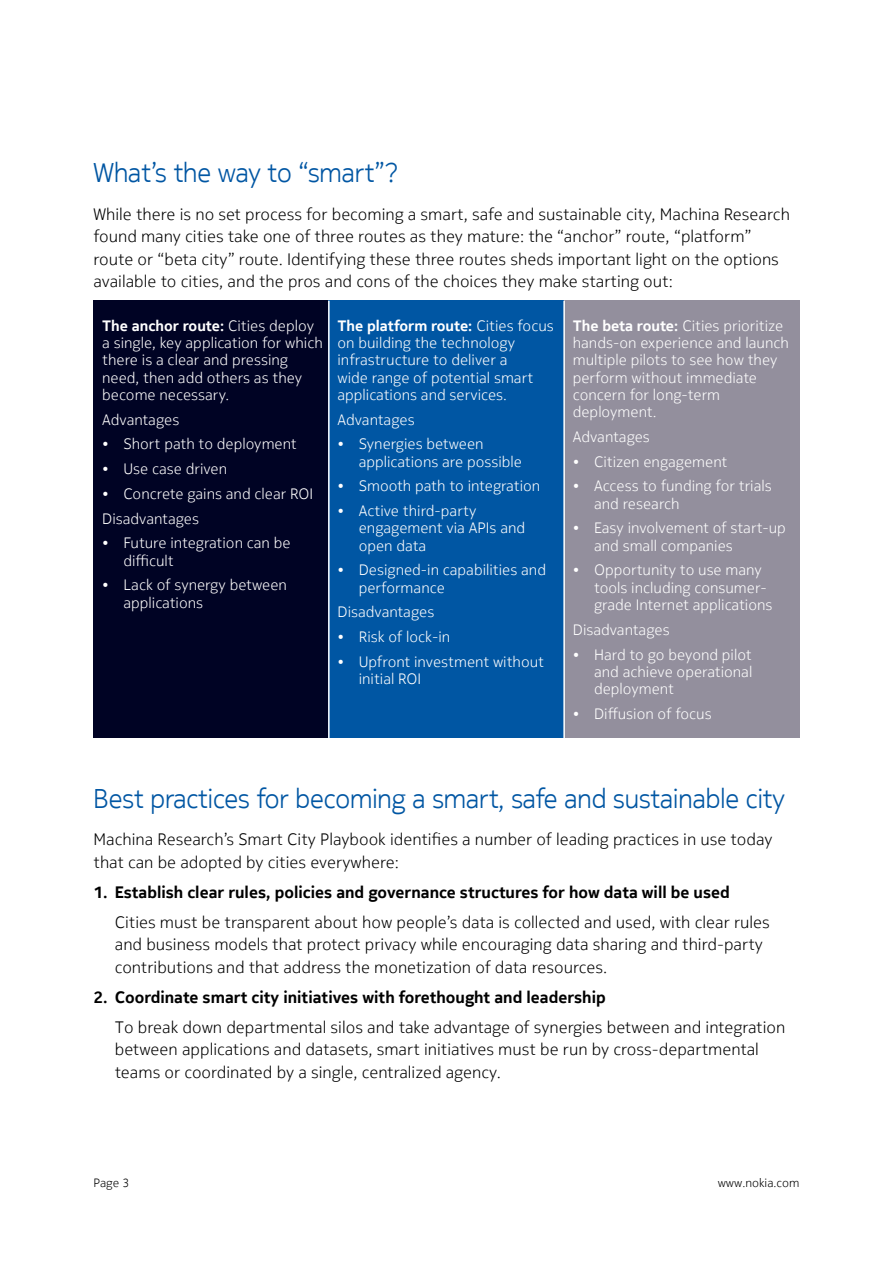
<style>
.page{position:relative;width:893px;height:1263px;background:#fff}
.page>*{position:absolute;margin:0;border:0;box-sizing:border-box;transform-origin:0 0}
.t1{font:300 27px "Nokia Pure Headline";color:#0056a3}
.t2{font:300 16.5px/22.5px "Nokia Pure Text";color:#000}
.t3{font:700 16.5px "Nokia Pure Text";color:#000}
.t4{font:300 15px/17.2px "Nokia Pure Text";color:#fff}
.t5{font:300 12px "Nokia Pure Text";color:#000}
.s1{font-weight:700}
</style>
<div class="page">
<div style="left:94px;top:301px;width:235px;height:437px;background:#000324"></div>
<div style="left:329px;top:301px;width:235px;height:437px;background:#0056a3"></div>
<div style="left:564px;top:301px;width:235px;height:437px;background:#938f9d"></div>
<hr style="left:328px;top:301px;width:2px;height:437px;background:#fff">
<hr style="left:563px;top:301px;width:2px;height:437px;background:#fff">
<h1 class="t1" style="left:94px;top:156px;width:307px">What’s the way to “smart”?</h1>
<p class="t2" style="left:94px;top:203px;width:698px">While there is no set process for becoming a smart, safe and sustainable city, Machina Research found many cities take one of three routes as they mature: the “anchor” route, “platform” route or “beta city” route. Identifying these three routes sheds important light on the options available to cities, and the pros and cons of the choices they make starting out:</p>
<p class="t4" style="left:102px;top:317px;width:222px"><span class="s1">The anchor route:</span> Cities deploy a single, key application for which there is a clear and pressing need, then add others as they become necessary.</p>
<p class="t4" style="left:102px;top:411px;width:79px">Advantages</p>
<p class="t4" style="left:102px;top:435px;width:196px">• Short path to deployment</p>
<p class="t4" style="left:102px;top:460px;width:127px">• Use case driven</p>
<p class="t4" style="left:102px;top:481px;width:213px;line-height:24.8px">• Concrete gains and clear ROI<br>Disadvantages</p>
<p class="t4" style="left:123px;top:534px;width:169px;text-indent:-21px">• Future integration can be difficult</p>
<p class="t4" style="left:123px;top:576px;width:165px;text-indent:-21px">• Lack of synergy between applications</p>
<p class="t4" style="left:337px;top:317px;width:218px"><span class="s1">The platform route:</span> Cities focus on building the technology infrastructure to deliver a<br>wide range of potential smart applications and services.</p>
<p class="t4" style="left:337px;top:411px;width:79px">Advantages</p>
<p class="t4" style="left:359px;top:435px;width:165px;text-indent:-21px">• Synergies between applications are possible</p>
<p class="t4" style="left:337px;top:477px;width:204px">• Smooth path to integration</p>
<p class="t4" style="left:359px;top:502px;width:168px;text-indent:-21px">• Active third-party engagement via APIs and open data</p>
<p class="t4" style="left:359px;top:561px;width:189px;text-indent:-21px">• Designed-in capabilities and performance</p>
<p class="t4" style="left:337px;top:603px;width:98px">Disadvantages</p>
<p class="t4" style="left:337px;top:628px;width:114px">• Risk of lock-in</p>
<p class="t4" style="left:359px;top:653px;width:187px;text-indent:-21px">• Upfront investment without initial ROI</p>
<p class="t4" style="left:573px;top:317px;width:218px"><span class="s1">The beta route:</span> Cities prioritize hands-on experience and launch multiple pilots to see how they perform without immediate concern for long-term deployment.</p>
<p class="t4" style="left:573px;top:428px;width:79px">Advantages</p>
<p class="t4" style="left:573px;top:453px;width:156px">• Citizen engagement</p>
<p class="t4" style="left:594px;top:477px;width:179px;text-indent:-21px">• Access to funding for trials and research</p>
<p class="t4" style="left:594px;top:519px;width:193px;text-indent:-21px">• Easy involvement of start-up and small companies</p>
<p class="t4" style="left:594px;top:561px;width:180px;text-indent:-21px">• Opportunity to use many tools including consumer&shy;grade Internet applications</p>
<p class="t4" style="left:573px;top:621px;width:98px">Disadvantages</p>
<p class="t4" style="left:594px;top:645px;width:160px;text-align:justify;text-indent:-21px">• Hard to go beyond pilot and achieve operational deployment</p>
<p class="t4" style="left:573px;top:705px;width:140px">• Diffusion of focus</p>
<h1 class="t1" style="left:94px;top:782px;width:693px">Best practices for becoming a smart, safe and sustainable city</h1>
<p class="t2" style="left:94px;top:828px;width:680px">Machina Research’s Smart City Playbook identifies a number of leading practices in use today that can be adopted by cities everywhere:</p>
<p class="t3" style="left:94px;top:881px;width:638px">1. Establish clear rules, policies and governance structures for how data will be used</p>
<p class="t2" style="left:115px;top:911px;width:656px">Cities must be transparent about how people’s data is collected and used, with clear rules and business models that protect privacy while encouraging data sharing and third-party contributions and that address the monetization of data resources.</p>
<p class="t3" style="left:94px;top:986px;width:514px">2. Coordinate smart city initiatives with forethought and leadership</p>
<p class="t2" style="left:115px;top:1016px;width:672px">To break down departmental silos and take advantage of synergies between and integration between applications and datasets, smart initiatives must be run by cross-departmental teams or coordinated by a single, centralized agency.</p>
<p class="t5" style="left:94px;top:1175px;width:37px">Page 3</p>
<p class="t5" style="left:718px;top:1175px;width:83px">www.nokia.com</p>
</div>
